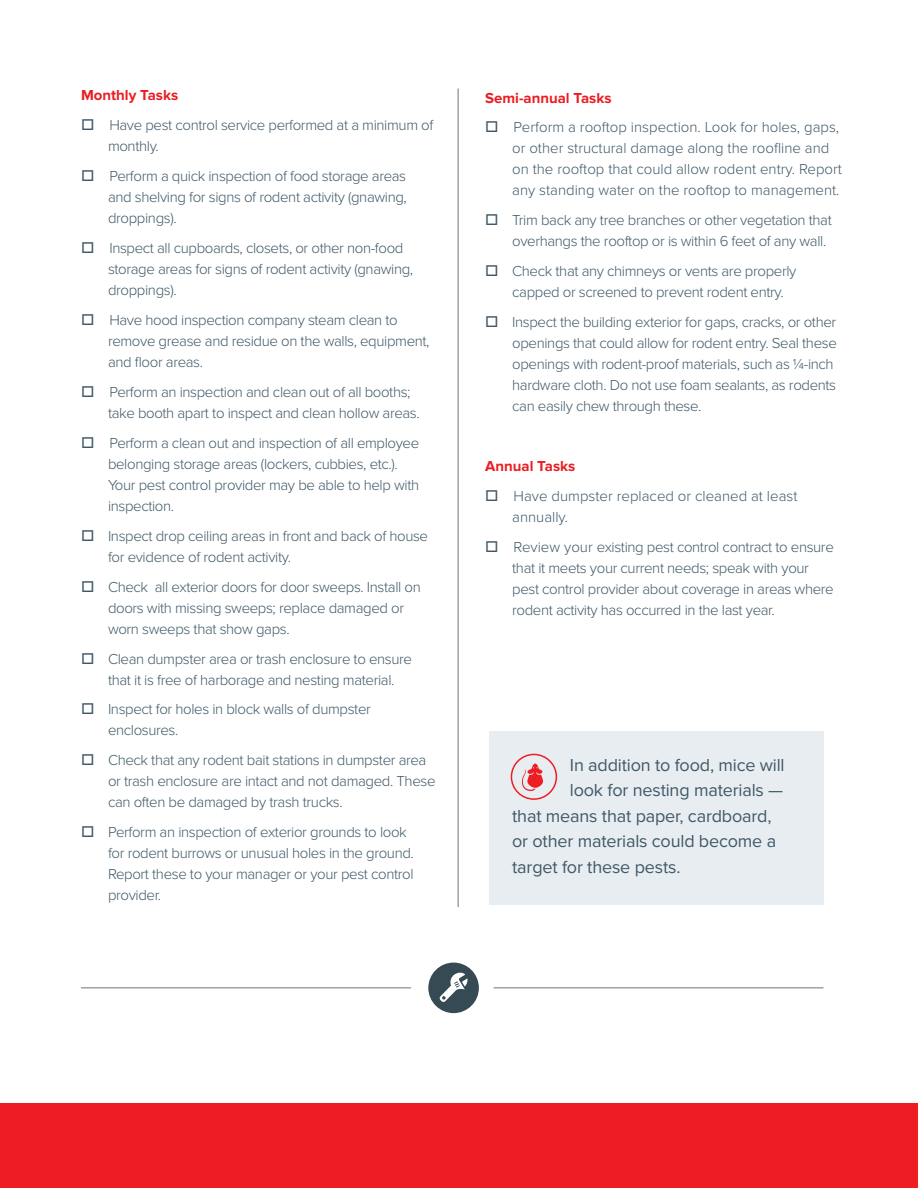
<style>
.page{position:relative;width:918px;height:1188px;background:#fff}
.page>*{position:absolute;margin:0;border:0;box-sizing:border-box;transform-origin:0 0}
.t1{font:18px "Proxima Nova";letter-spacing:-.01em;color:#405968}
.t2{font:300 15px/21px "Proxima Nova";letter-spacing:-.025em;color:#405968}
.t3{font:300 15px/21px "Proxima Nova";color:#405968}
.t4{font:700 15px "Proxima Nova";color:#eb1c22}
</style>
<div class="page">
<div style="left:0;top:1104px;width:918px;height:84px;background:#ee1d23"></div>
<hr style="left:458px;top:88px;width:1px;height:819px;background:#6a747b">
<div style="left:428px;top:963px;width:51px;height:50px;background:#364a54;border-radius:50%"></div>
<svg style="left:439px;top:972px;width:29px;height:30px"></svg>
<hr style="left:494px;top:987px;width:330px;height:1px;background:#6a747b">
<hr style="left:81px;top:987px;width:330px;height:1px;background:#6a747b">
<div style="left:489px;top:731px;width:335px;height:174px;background:#e8edf1"></div>
<div style="left:511px;top:754px;width:46px;height:46px;border:2px solid #ee1d23;border-radius:50%"></div>
<svg style="left:522px;top:764px;width:21px;height:27px"></svg>
<p class="t4" style="left:81px;top:87px;width:99px">Monthly Tasks</p>
<p class="t2" style="left:108px;top:115px;width:327px;text-indent:-27px">□ Have pest control service performed at a minimum of monthly.</p>
<p class="t2" style="left:108px;top:166px;width:300px;text-align:justify;text-indent:-27px">□ Perform a quick inspection of food storage areas and shelving for signs of rodent activity (gnawing, droppings).</p>
<p class="t2" style="left:108px;top:238px;width:307px;text-indent:-27px">□ Inspect all cupboards, closets, or other non-food storage areas for signs of rodent activity (gnawing, droppings).</p>
<p class="t2" style="left:108px;top:310px;width:323px;text-indent:-27px">□ Have hood inspection company steam clean to remove grease and residue on the walls, equipment, and floor areas.</p>
<p class="t2" style="left:108px;top:382px;width:313px;text-indent:-27px">□ Perform an inspection and clean out of all booths; take booth apart to inspect and clean hollow areas.</p>
<p class="t2" style="left:108px;top:433px;width:313px;text-indent:-27px">□ Perform a clean out and inspection of all employee belonging storage areas (lockers, cubbies, etc.).<br>Your pest control provider may be able to help with inspection.</p>
<p class="t2" style="left:108px;top:526px;width:322px;text-indent:-27px">□ Inspect drop ceiling areas in front and back of house for evidence of rodent activity.</p>
<p class="t2" style="left:108px;top:577px;width:314px;text-indent:-27px">□ Check all exterior doors for door sweeps. Install on doors with missing sweeps; replace damaged or worn sweeps that show gaps.</p>
<p class="t2" style="left:108px;top:648px;width:306px;text-indent:-27px">□ Clean dumpster area or trash enclosure to ensure that it is free of harborage and nesting material.</p>
<p class="t2" style="left:108px;top:699px;width:264px;text-indent:-27px">□ Inspect for holes in block walls of dumpster enclosures.</p>
<p class="t2" style="left:108px;top:750px;width:329px;text-indent:-27px">□ Check that any rodent bait stations in dumpster area or trash enclosure are intact and not damaged. These can often be damaged by trash trucks.</p>
<p class="t2" style="left:108px;top:822px;width:307px;text-indent:-27px">□ Perform an inspection of exterior grounds to look for rodent burrows or unusual holes in the ground.<br>Report these to your manager or your pest control provider.</p>
<p class="t4" style="left:485px;top:89px;width:128px">Semi-annual Tasks</p>
<p class="t3" style="left:512px;top:117px;width:331px;text-indent:-27px">□ Perform a rooftop inspection. Look for holes, gaps, or other structural damage along the roofline and on the rooftop that could allow rodent entry. Report any standing water on the rooftop to management.</p>
<p class="t2" style="left:512px;top:210px;width:321px;text-indent:-27px">□ Trim back any tree branches or other vegetation that overhangs the rooftop or is within 6 feet of any wall.</p>
<p class="t2" style="left:512px;top:261px;width:286px;text-indent:-27px">□ Check that any chimneys or vents are properly capped or screened to prevent rodent entry.</p>
<p class="t2" style="left:512px;top:312px;width:326px;text-indent:-27px">□ Inspect the building exterior for gaps, cracks, or other openings that could allow for rodent entry. Seal these openings with rodent-proof materials, such as ¼-inch hardware cloth. Do not use foam sealants, as rodents can easily chew through these.</p>
<p class="t4" style="left:485px;top:457px;width:92px">Annual Tasks</p>
<p class="t3" style="left:512px;top:486px;width:287px;text-indent:-27px">□ Have dumpster replaced or cleaned at least annually.</p>
<p class="t2" style="left:512px;top:537px;width:323px;text-indent:-27px">□ Review your existing pest control contract to ensure that it meets your current needs; speak with your pest control provider about coverage in areas where rodent activity has occurred in the last year.</p>
<p class="t1" style="left:570px;top:755px;width:216px">In addition to food, mice will</p>
<p class="t1" style="left:570px;top:780px;width:215px">look for nesting materials —</p>
<p class="t1" style="left:512px;top:806px;width:261px">that means that paper, cardboard,</p>
<p class="t1" style="left:512px;top:831px;width:266px">or other materials could become a</p>
<p class="t1" style="left:512px;top:857px;width:170px">target for these pests.</p>
</div>
